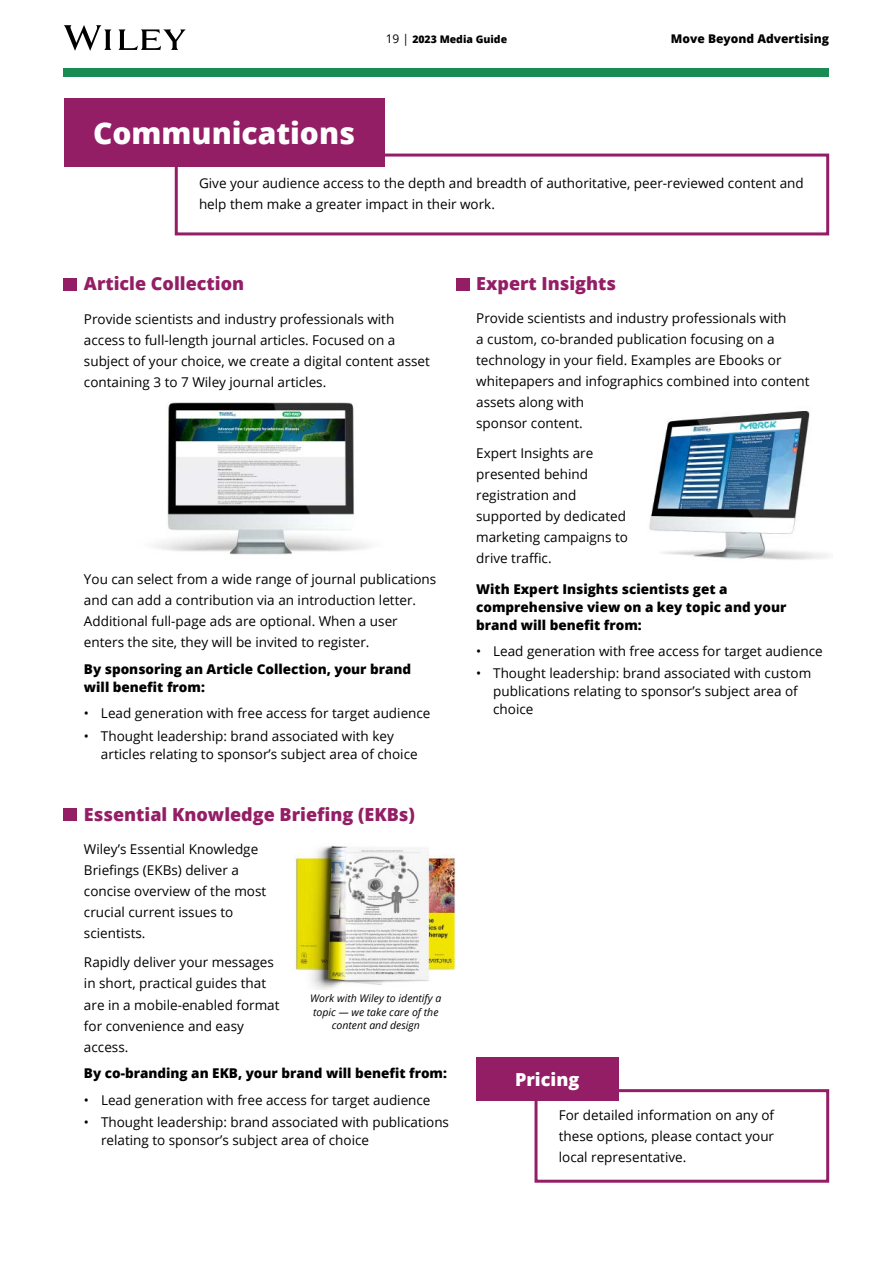
<style>
.page{position:relative;width:893px;height:1263px;background:#fff}
.page>*{position:absolute;margin:0;border:0;box-sizing:border-box;transform-origin:0 0}
.t1{font:800 30px "Open Sans";color:#fff}
.t2{font:800 18px "Open Sans";color:#941e66}
.t3{font:800 18px "Open Sans";color:#fff}
.t4{font:13.5px/21px "Open Sans";color:#000}
.t5{font:800 13.5px/18px "Open Sans";color:#000}
.t6{font:800 12px "Open Sans";color:#000}
.t7{font:italic 10.5px/13.5px "Open Sans";color:#000;text-align:center}
.t8{font:800 10.5px "Open Sans";color:#000}
.s1{font-weight:400;font-size:12px}
</style>
<div class="page">
<div style="left:64px;top:68px;width:765px;height:9px;background:#198c53"></div>
<svg style="left:64px;top:25px;width:122px;height:26px"></svg>
<div style="left:175px;top:154px;width:654px;height:81px;border:3px solid #941e66"></div>
<div style="left:64px;top:278px;width:13px;height:12px;background:#941e66"></div>
<div style="left:456px;top:278px;width:14px;height:12px;background:#941e66"></div>
<div style="left:64px;top:808px;width:13px;height:12px;background:#941e66"></div>
<div style="left:64px;top:98px;width:320px;height:68px;background:#941e66"></div>
<img style="left:154px;top:402px;width:214px;height:153px">
<img style="left:649px;top:411px;width:179px;height:149px">
<div style="left:534px;top:1089px;width:295px;height:94px;border:3px solid #941e66"></div>
<div style="left:476px;top:1057px;width:142px;height:43px;background:#941e66"></div>
<img style="left:295px;top:845px;width:161px;height:145px">
<h1 class="t1" style="left:93px;top:110px;width:264px">Communications</h1>
<p class="t8" style="left:386px;top:31px;width:123px"><span class="s1">19 |</span> 2023 Media Guide</p>
<p class="t6" style="left:671px;top:29px;width:160px">Move Beyond Advertising</p>
<p class="t4" style="left:199px;top:172px;width:606px">Give your audience access to the depth and breadth of authoritative, peer-reviewed content and help them make a greater impact in their work.</p>
<h2 class="t2" style="left:84px;top:270px;width:162px">Article Collection</h2>
<h2 class="t2" style="left:476px;top:270px;width:141px">Expert Insights</h2>
<p class="t4" style="left:84px;top:308px;width:347px">Provide scientists and industry professionals with access to full-length journal articles. Focused on a subject of your choice, we create a digital content asset containing 3 to 7 Wiley journal articles.</p>
<p class="t4" style="left:84px;top:569px;width:354px">You can select from a wide range of journal publications and can add a contribution via an introduction letter.<br>Additional full-page ads are optional. When a user enters the site, they will be invited to register.</p>
<p class="t5" style="left:84px;top:659px;width:329px">By sponsoring an Article Collection, your brand will benefit from:</p>
<p class="t4" style="left:84px;top:703px;width:348px">• Lead generation with free access for target audience</p>
<p class="t4" style="left:101px;top:726px;width:318px;line-height:18px;text-indent:-17px">• Thought leadership: brand associated with key articles relating to sponsor’s subject area of choice</p>
<h2 class="t2" style="left:84px;top:800px;width:332px">Essential Knowledge Briefing (EKBs)</h2>
<p class="t4" style="left:84px;top:838px;width:184px">Wiley’s Essential Knowledge<br>Briefings (EKBs) deliver a concise overview of the most crucial current issues to scientists.</p>
<p class="t4" style="left:84px;top:952px;width:197px">Rapidly deliver your messages in short, practical guides that are in a mobile-enabled format for convenience and easy access.</p>
<p class="t5" style="left:84px;top:1063px;width:364px">By co-branding an EKB, your brand will benefit from:</p>
<p class="t4" style="left:84px;top:1089px;width:348px">• Lead generation with free access for target audience</p>
<p class="t4" style="left:101px;top:1112px;width:350px;line-height:18px;text-indent:-17px">• Thought leadership: brand associated with publications relating to sponsor’s subject area of choice</p>
<p class="t7" style="left:310px;top:991px;width:133px">Work with Wiley to identify a topic — we take care of the content and design</p>
<p class="t4" style="left:476px;top:308px;width:335px">Provide scientists and industry professionals with<br>a custom, co-branded publication focusing on a technology in your field. Examples are Ebooks or whitepapers and infographics combined into content assets along with<br>sponsor content.</p>
<p class="t4" style="left:476px;top:442px;width:153px">Expert Insights are presented behind registration and supported by dedicated marketing campaigns to drive traffic.</p>
<p class="t5" style="left:476px;top:579px;width:312px">With Expert Insights scientists get a comprehensive view on a key topic and your brand will benefit from:</p>
<p class="t4" style="left:476px;top:640px;width:348px">• Lead generation with free access for target audience</p>
<p class="t4" style="left:493px;top:664px;width:320px;line-height:18px;text-indent:-17px">• Thought leadership: brand associated with custom publications relating to sponsor’s subject area of choice</p>
<h2 class="t3" style="left:515px;top:1065px;width:66px">Pricing</h2>
<p class="t4" style="left:559px;top:1104px;width:217px;text-align:justify">For detailed information on any of these options, please contact your local representative.</p>
</div>
